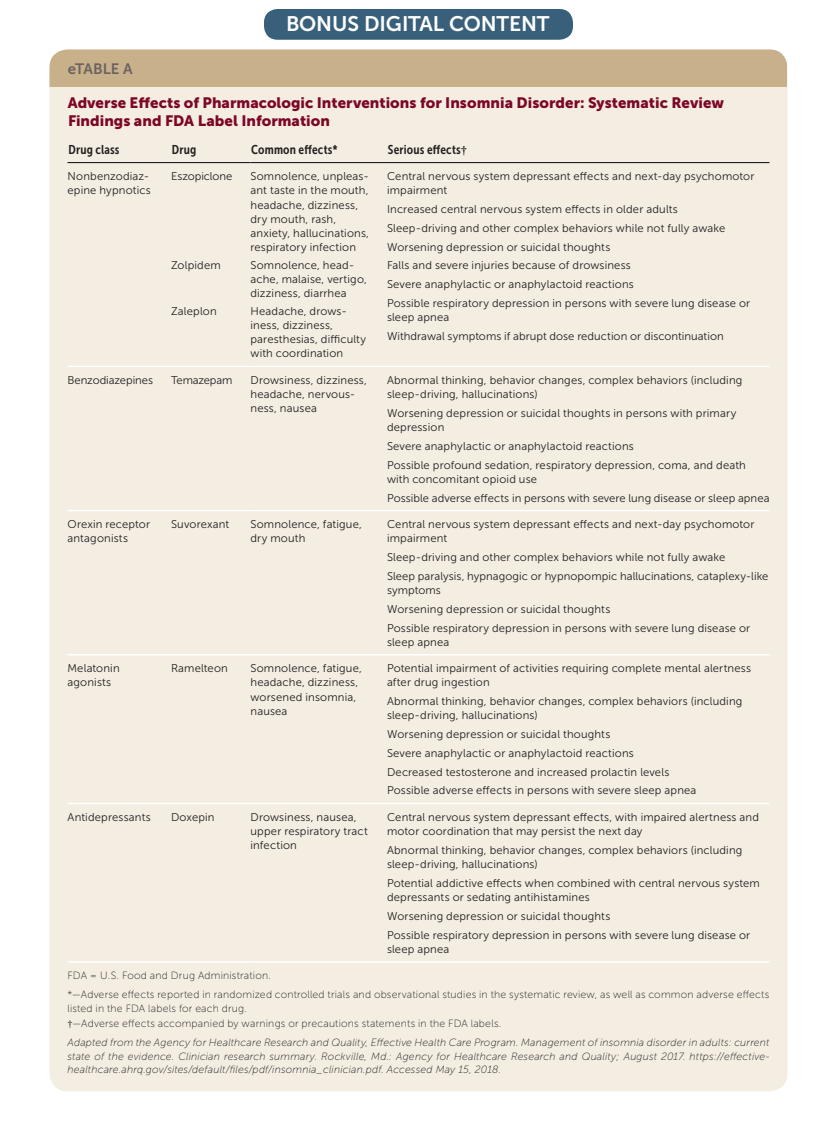
<style>
.page{position:relative;width:837px;height:1134px;background:#fff}
.page>*{position:absolute;margin:0;border:0;box-sizing:border-box;transform-origin:0 0}
.digital_content{font:21px "Museo Sans 700";letter-spacing:-.005em;color:#fff}
.table_title{font:15px/18px "Museo Sans 900";letter-spacing:.005em;color:#7d0626}
.table{font:15px "Museo Sans 700";letter-spacing:-.005em;color:#6b6360}
.table_head{font:12.75px "Museo Sans Cond 700";letter-spacing:.015em;color:#231f20}
.table_head_last_col{font:12.75px "Museo Sans Cond 700";letter-spacing:.015em;color:#231f20}
.table_data_last_col{font:11.25px/14.2px "Museo Sans 300";letter-spacing:.015em;color:#231f20}
.table_data{font:11.25px/14.2px "Museo Sans 300";letter-spacing:.015em;color:#231f20}
.table_data-2{font:11.25px "Museo Sans 300";letter-spacing:-.005em;color:#231f20}
.table_data-3{font:11.25px "Museo Sans 300";letter-spacing:-.01em;color:#231f20}
.table_fig_note{font:italic 10.5px/13.5px "Museo Sans 100";letter-spacing:.015em;color:#231f20;text-align:justify}
.table_fig_note-2{font:10.5px/13.5px "Museo Sans 100";letter-spacing:.02em;color:#231f20}
.s1{font-family:"Minion Pro";font-weight:700}
.s2{font-family:"Minion Pro"}
</style>
<div class="page">
<div style="left:264px;top:9px;width:309px;height:31px;background:#38607a;border-radius:14px"></div>
<div style="left:50px;top:50px;width:738px;height:1041px;background:#f3ede2;border-radius:18px"></div>
<hr style="left:68px;top:162px;width:103px;height:1px;background:#231f20">
<hr style="left:171px;top:162px;width:79px;height:1px;background:#231f20">
<hr style="left:250px;top:162px;width:137px;height:1px;background:#231f20">
<hr style="left:387px;top:162px;width:383px;height:1px;background:#231f20">
<hr style="left:68px;top:366px;width:103px;height:1px;background:#fff">
<hr style="left:171px;top:366px;width:79px;height:1px;background:#fff">
<hr style="left:250px;top:366px;width:137px;height:1px;background:#fff">
<hr style="left:387px;top:366px;width:383px;height:1px;background:#fff">
<hr style="left:68px;top:510px;width:103px;height:1px;background:#fff">
<hr style="left:171px;top:510px;width:79px;height:1px;background:#fff">
<hr style="left:250px;top:510px;width:137px;height:1px;background:#fff">
<hr style="left:387px;top:510px;width:383px;height:1px;background:#fff">
<hr style="left:68px;top:654px;width:103px;height:2px;background:#fff">
<hr style="left:171px;top:654px;width:79px;height:2px;background:#fff">
<hr style="left:250px;top:654px;width:137px;height:2px;background:#fff">
<hr style="left:387px;top:654px;width:383px;height:2px;background:#fff">
<hr style="left:68px;top:803px;width:103px;height:1px;background:#fff">
<hr style="left:171px;top:803px;width:79px;height:1px;background:#fff">
<hr style="left:250px;top:803px;width:137px;height:1px;background:#fff">
<hr style="left:387px;top:803px;width:383px;height:1px;background:#fff">
<hr style="left:68px;top:961px;width:103px;height:2px;background:#fff">
<hr style="left:171px;top:961px;width:79px;height:2px;background:#fff">
<hr style="left:250px;top:961px;width:137px;height:2px;background:#fff">
<hr style="left:387px;top:961px;width:383px;height:2px;background:#fff">
<div style="left:50px;top:50px;width:738px;height:37px;background:#c8b08b"></div>
<p class="digital_content" style="left:286px;top:12px;width:265px">BONUS DIGITAL CONTENT</p>
<p class="table" style="left:68px;top:61px;width:66px">eTABLE A</p>
<p class="table_title" style="left:68px;top:94px;width:658px">Adverse Effects of Pharmacologic Interventions for Insomnia Disorder: Systematic Review<br>Findings and FDA Label Information</p>
<p class="table_head" style="left:68px;top:142px;width:53px">Drug class</p>
<p class="table_head" style="left:172px;top:142px;width:26px">Drug</p>
<p class="table_head" style="left:251px;top:142px;width:88px">Common effects*</p>
<p class="table_head_last_col" style="left:388px;top:142px;width:81px">Serious effects<span class="s1">†</span></p>
<p class="table_data" style="left:68px;top:169px;width:85px">Nonbenzodiaz&shy;epine hypnotics</p>
<p class="table_data-2" style="left:171px;top:170px;width:63px">Eszopiclone</p>
<p class="table_data" style="left:250px;top:169px;width:120px">Somnolence, unpleas&shy;ant taste in the mouth, headache, dizziness, dry mouth, rash, anxiety, hallucinations, respiratory infection</p>
<p class="table_data_last_col" style="left:387px;top:169px;width:369px">Central nervous system depressant effects and next-day psychomotor impairment</p>
<p class="table_data_last_col" style="left:387px;top:202px;width:292px">Increased central nervous system effects in older adults</p>
<p class="table_data_last_col" style="left:387px;top:221px;width:340px">Sleep-driving and other complex behaviors while not fully awake</p>
<p class="table_data_last_col" style="left:387px;top:240px;width:225px">Worsening depression or suicidal thoughts</p>
<p class="table_data_last_col" style="left:387px;top:258px;width:245px">Falls and severe injuries because of drowsiness</p>
<p class="table_data_last_col" style="left:387px;top:277px;width:248px">Severe anaphylactic or anaphylactoid reactions</p>
<p class="table_data_last_col" style="left:387px;top:296px;width:365px">Possible respiratory depression in persons with severe lung disease or sleep apnea</p>
<p class="table_data_last_col" style="left:387px;top:329px;width:338px">Withdrawal symptoms if abrupt dose reduction or discontinuation</p>
<p class="table_data" style="left:171px;top:258px;width:51px">Zolpidem</p>
<p class="table_data" style="left:250px;top:258px;width:118px">Somnolence, head&shy;ache, malaise, vertigo, dizziness, diarrhea</p>
<p class="table_data" style="left:171px;top:304px;width:47px">Zaleplon</p>
<p class="table_data" style="left:250px;top:304px;width:117px">Headache, drows&shy;iness, dizziness, paresthesias, difficulty with coordination</p>
<p class="table_data-2" style="left:68px;top:374px;width:87px">Benzodiazepines</p>
<p class="table_data-3" style="left:171px;top:374px;width:63px">Temazepam</p>
<p class="table_data" style="left:250px;top:373px;width:118px">Drowsiness, dizziness, headache, nervous&shy;ness, nausea</p>
<p class="table_data_last_col" style="left:387px;top:373px;width:357px">Abnormal thinking, behavior changes, complex behaviors (including sleep-driving, hallucinations)</p>
<p class="table_data_last_col" style="left:387px;top:406px;width:351px">Worsening depression or suicidal thoughts in persons with primary depression</p>
<p class="table_data_last_col" style="left:387px;top:439px;width:248px">Severe anaphylactic or anaphylactoid reactions</p>
<p class="table_data_last_col" style="left:387px;top:458px;width:360px">Possible profound sedation, respiratory depression, coma, and death with concomitant opioid use</p>
<p class="table_data_last_col" style="left:387px;top:491px;width:384px">Possible adverse effects in persons with severe lung disease or sleep apnea</p>
<p class="table_data" style="left:68px;top:517px;width:84px">Orexin receptor antagonists</p>
<p class="table_data" style="left:171px;top:517px;width:60px">Suvorexant</p>
<p class="table_data" style="left:250px;top:517px;width:113px">Somnolence, fatigue, dry mouth</p>
<p class="table_data_last_col" style="left:387px;top:517px;width:369px">Central nervous system depressant effects and next-day psychomotor impairment</p>
<p class="table_data_last_col" style="left:387px;top:550px;width:340px">Sleep-driving and other complex behaviors while not fully awake</p>
<p class="table_data_last_col" style="left:387px;top:569px;width:383px">Sleep paralysis, hypnagogic or hypnopompic hallucinations, cataplexy-like symptoms</p>
<p class="table_data_last_col" style="left:387px;top:602px;width:225px">Worsening depression or suicidal thoughts</p>
<p class="table_data_last_col" style="left:387px;top:621px;width:365px">Possible respiratory depression in persons with severe lung disease or sleep apnea</p>
<p class="table_data" style="left:68px;top:661px;width:54px">Melatonin agonists</p>
<p class="table_data" style="left:171px;top:661px;width:58px">Ramelteon</p>
<p class="table_data" style="left:250px;top:661px;width:113px">Somnolence, fatigue, headache, dizziness, worsened insomnia, nausea</p>
<p class="table_data_last_col" style="left:387px;top:661px;width:366px">Potential impairment of activities requiring complete mental alertness after drug ingestion</p>
<p class="table_data_last_col" style="left:387px;top:694px;width:357px">Abnormal thinking, behavior changes, complex behaviors (including sleep-driving, hallucinations)</p>
<p class="table_data_last_col" style="left:387px;top:727px;width:225px">Worsening depression or suicidal thoughts</p>
<p class="table_data_last_col" style="left:387px;top:746px;width:248px">Severe anaphylactic or anaphylactoid reactions</p>
<p class="table_data_last_col" style="left:387px;top:765px;width:284px">Decreased testosterone and increased prolactin levels</p>
<p class="table_data_last_col" style="left:387px;top:784px;width:311px">Possible adverse effects in persons with severe sleep apnea</p>
<p class="table_data" style="left:68px;top:810px;width:85px">Antidepressants</p>
<p class="table_data" style="left:171px;top:810px;width:45px">Doxepin</p>
<p class="table_data" style="left:250px;top:810px;width:119px">Drowsiness, nausea, upper respiratory tract infection</p>
<p class="table_data_last_col" style="left:387px;top:810px;width:374px">Central nervous system depressant effects, with impaired alertness and motor coordination that may persist the next day</p>
<p class="table_data_last_col" style="left:387px;top:843px;width:357px">Abnormal thinking, behavior changes, complex behaviors (including sleep-driving, hallucinations)</p>
<p class="table_data_last_col" style="left:387px;top:876px;width:374px">Potential addictive effects when combined with central nervous system depressants or sedating antihistamines</p>
<p class="table_data_last_col" style="left:387px;top:909px;width:225px">Worsening depression or suicidal thoughts</p>
<p class="table_data_last_col" style="left:387px;top:928px;width:365px">Possible respiratory depression in persons with severe lung disease or sleep apnea</p>
<p class="table_fig_note-2" style="left:68px;top:969px;width:205px">FDA = U.S. Food and Drug Administration.</p>
<p class="table_fig_note-2" style="left:68px;top:988px;width:703px">*—Adverse effects reported in randomized controlled trials and observational studies in the systematic review, as well as common adverse effects listed in the FDA labels for each drug.</p>
<p class="table_fig_note-2" style="left:68px;top:1017px;width:435px"><span class="s2">†</span>—Adverse effects accompanied by warnings or precautions statements in the FDA labels.</p>
<p class="table_fig_note" style="left:68px;top:1036px;width:703px">Adapted from the Agency for Healthcare Research and Quality, Effective Health Care Program. Management of insomnia disorder in adults: current state of the evidence. Clinician research summary. Rockville, Md.: Agency for Healthcare Research and Quality; August 2017. https://effective&shy;healthcare.ahrq.gov/sites/default/files/pdf/insomnia_clinician.pdf. Accessed May 15, 2018.</p>
</div>
